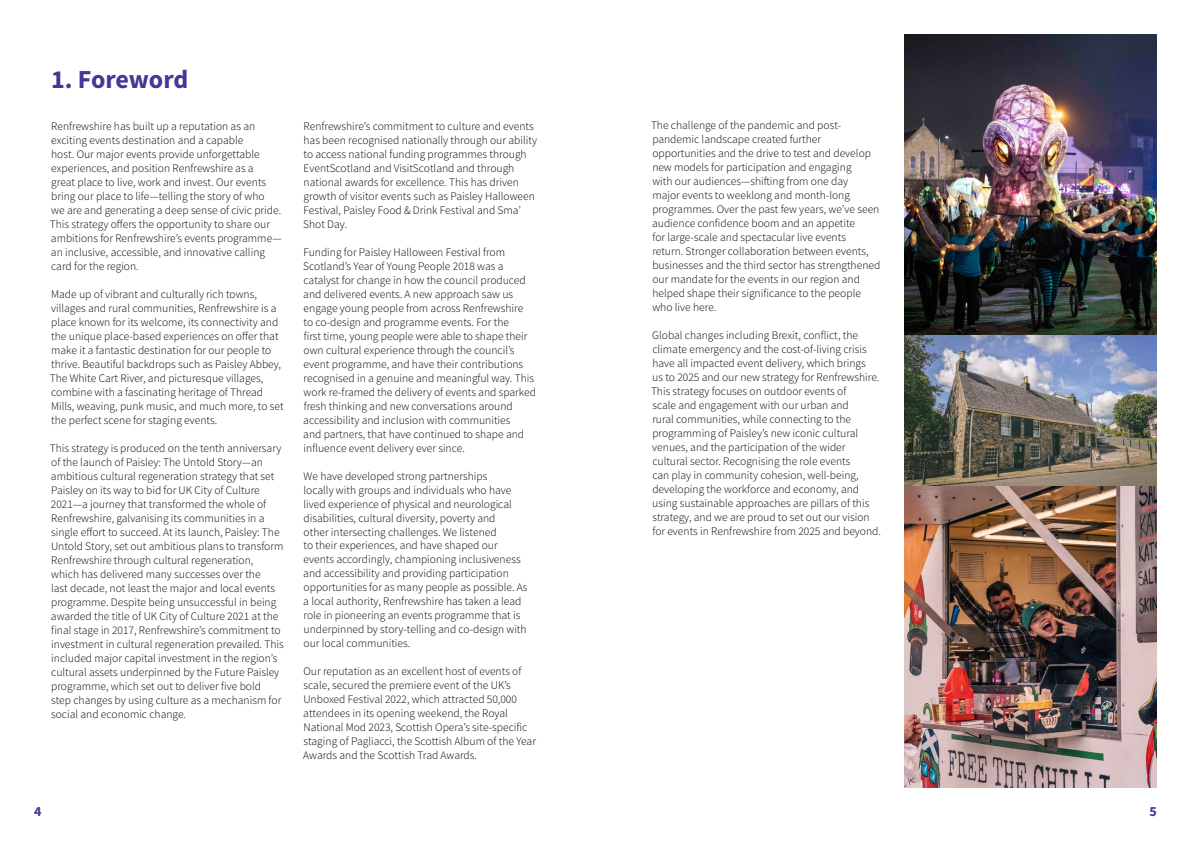
<style>
.page{position:relative;width:1191px;height:842px;background:#fff}
.page>*{position:absolute;margin:0;border:0;box-sizing:border-box;transform-origin:0 0}
.Section_Header{font:700 26px "Source Sans Pro";letter-spacing:-.01em;color:#443895}
.t1{font:700 14px "Source Sans Pro";color:#443895}
.Body{font:300 11.5px/14px "Source Sans Pro";color:#000}
</style>
<div class="page">
<img style="left:904px;top:34px;width:253px;height:301px">
<img style="left:904px;top:335px;width:253px;height:151px">
<img style="left:904px;top:486px;width:253px;height:302px">
<h1 class="Section_Header" style="left:51px;top:62px;width:139px">1. Foreword</h1>
<p class="Body" style="left:50px;top:119px;width:233px">Renfrewshire has built up a reputation as an exciting events destination and a capable<br>host. Our major events provide unforgettable experiences, and position Renfrewshire as a<br>great place to live, work and invest. Our events bring our place to life—telling the story of who<br>we are and generating a deep sense of civic pride.<br>This strategy offers the opportunity to share our ambitions for Renfrewshire’s events programme— an inclusive, accessible, and innovative calling card for the region.</p>
<p class="Body" style="left:50px;top:287px;width:235px">Made up of vibrant and culturally rich towns, villages and rural communities, Renfrewshire is a place known for its welcome, its connectivity and the unique place-based experiences on offer that make it a fantastic destination for our people to thrive. Beautiful backdrops such as Paisley Abbey, The White Cart River, and picturesque villages, combine with a fascinating heritage of Thread Mills, weaving, punk music, and much more, to set the perfect scene for staging events.</p>
<p class="Body" style="left:50px;top:441px;width:235px">This strategy is produced on the tenth anniversary of the launch of Paisley: The Untold Story—an ambitious cultural regeneration strategy that set Paisley on its way to bid for UK City of Culture 2021—a journey that transformed the whole of Renfrewshire, galvanising its communities in a single effort to succeed. At its launch, Paisley: The Untold Story, set out ambitious plans to transform Renfrewshire through cultural regeneration,<br>which has delivered many successes over the<br>last decade, not least the major and local events programme. Despite being unsuccessful in being awarded the title of UK City of Culture 2021 at the final stage in 2017, Renfrewshire’s commitment to investment in cultural regeneration prevailed. This included major capital investment in the region’s cultural assets underpinned by the Future Paisley programme, which set out to deliver five bold<br>step changes by using culture as a mechanism for social and economic change.</p>
<p class="Body" style="left:303px;top:119px;width:235px">Renfrewshire’s commitment to culture and events has been recognised nationally through our ability to access national funding programmes through EventScotland and VisitScotland and through national awards for excellence. This has driven growth of visitor events such as Paisley Halloween Festival, Paisley Food &amp; Drink Festival and Sma’ Shot Day.</p>
<p class="Body" style="left:303px;top:245px;width:234px">Funding for Paisley Halloween Festival from Scotland’s Year of Young People 2018 was a catalyst for change in how the council produced and delivered events. A new approach saw us engage young people from across Renfrewshire<br>to co-design and programme events. For the<br>first time, young people were able to shape their own cultural experience through the council’s event programme, and have their contributions recognised in a genuine and meaningful way. This work re-framed the delivery of events and sparked fresh thinking and new conversations around accessibility and inclusion with communities<br>and partners, that have continued to shape and influence event delivery ever since.</p>
<p class="Body" style="left:303px;top:469px;width:226px">We have developed strong partnerships<br>locally with groups and individuals who have lived experience of physical and neurological disabilities, cultural diversity, poverty and<br>other intersecting challenges. We listened<br>to their experiences, and have shaped our events accordingly, championing inclusiveness and accessibility and providing participation opportunities for as many people as possible. As a local authority, Renfrewshire has taken a lead role in pioneering an events programme that is underpinned by story-telling and co-design with our local communities.</p>
<p class="Body" style="left:303px;top:665px;width:234px">Our reputation as an excellent host of events of scale, secured the premiere event of the UK’s Unboxed Festival 2022, which attracted 50,000 attendees in its opening weekend, the Royal National Mod 2023, Scottish Opera’s site-specific staging of Pagliacci, the Scottish Album of the Year Awards and the Scottish Trad Awards.</p>
<p class="Body" style="left:651px;top:119px;width:231px">The challenge of the pandemic and post&shy;pandemic landscape created further opportunities and the drive to test and develop new models for participation and engaging<br>with our audiences—shifting from one day<br>major events to weeklong and month-long programmes. Over the past few years, we’ve seen audience confidence boom and an appetite<br>for large-scale and spectacular live events<br>return. Stronger collaboration between events, businesses and the third sector has strengthened our mandate for the events in our region and helped shape their significance to the people who live here.</p>
<p class="Body" style="left:651px;top:329px;width:231px">Global changes including Brexit, conflict, the climate emergency and the cost-of-living crisis have all impacted event delivery, which brings<br>us to 2025 and our new strategy for Renfrewshire.<br>This strategy focuses on outdoor events of<br>scale and engagement with our urban and<br>rural communities, while connecting to the programming of Paisley’s new iconic cultural venues, and the participation of the wider cultural sector. Recognising the role events<br>can play in community cohesion, well-being, developing the workforce and economy, and using sustainable approaches are pillars of this strategy, and we are proud to set out our vision for events in Renfrewshire from 2025 and beyond.</p>
<p class="t1" style="left:34px;top:802px;width:9px">4</p>
<p class="t1" style="left:1149px;top:802px;width:9px">5</p>
</div>
